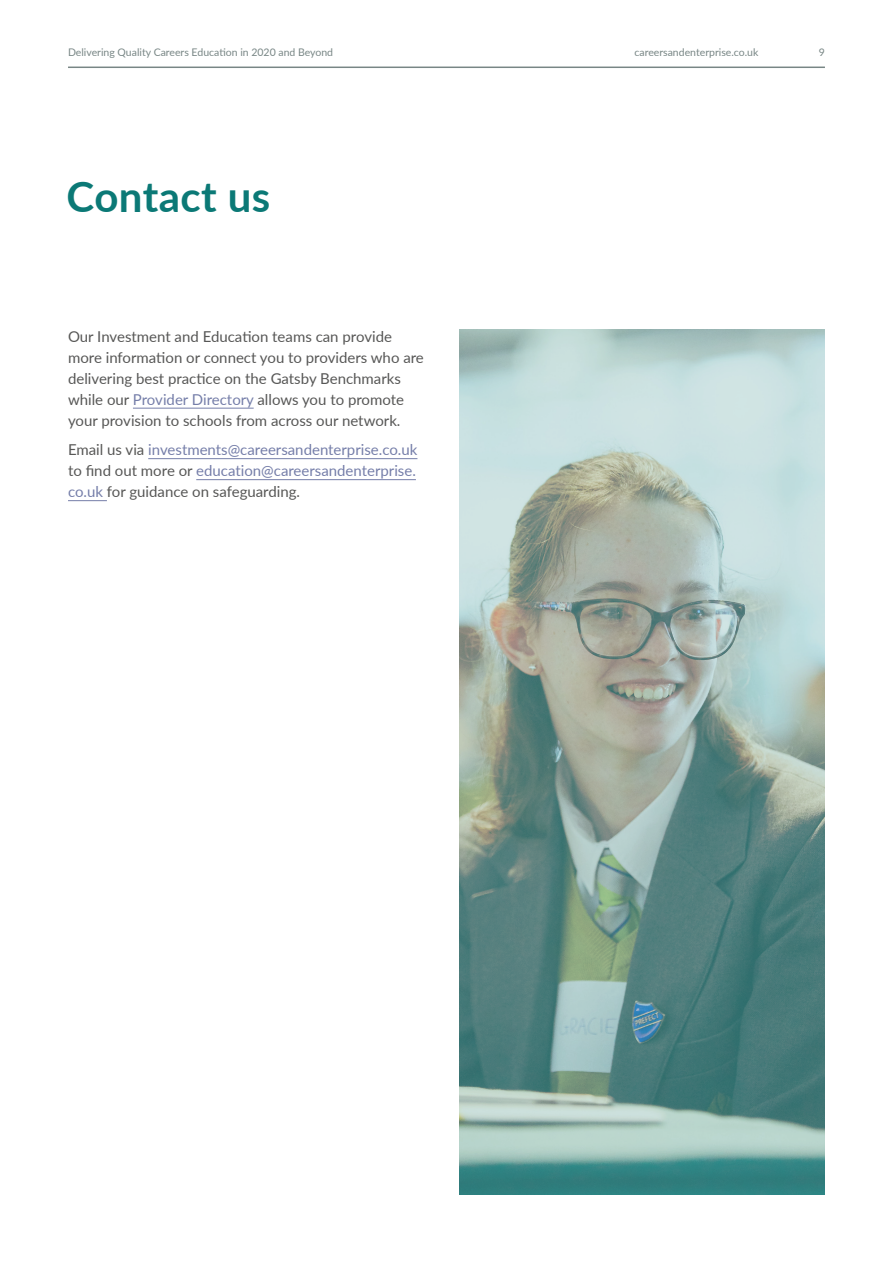
<style>
.page{position:relative;width:893px;height:1263px;background:#fff}
.page>*{position:absolute;margin:0;border:0;box-sizing:border-box;transform-origin:0 0}
.t1{font:700 42px "Lato";letter-spacing:.01em;color:#0b7976}
.t2{font:15px/21px "Lato";color:#575756}
.t3{font:15px/21px "Lato";color:#757ea9;text-align:justify}
.t4{font:10.5px "Lato";color:#788685}
.s1{color:#757ea9}
.s2{color:#575756}
</style>
<div class="page">
<svg style="left:459px;top:330px;width:366px;height:865px"></svg>
<hr style="left:133px;top:408px;width:121px;height:1px;background:#757ea9">
<hr style="left:148px;top:458px;width:269px;height:1px;background:#757ea9">
<hr style="left:196px;top:479px;width:220px;height:1px;background:#757ea9">
<hr style="left:68px;top:500px;width:39px;height:1px;background:#757ea9">
<hr style="left:68px;top:67px;width:757px;height:1px;background:#788685">
<p class="t4" style="left:68px;top:44px;width:267px">Delivering Quality Careers Education in 2020 and Beyond</p>
<p class="t4" style="left:634px;top:44px;width:125px">careersandenterprise.co.uk</p>
<p class="t4" style="left:819px;top:44px;width:8px">9</p>
<h1 class="t1" style="left:67px;top:166px;width:205px">Contact us</h1>
<p class="t2" style="left:68px;top:325px;width:357px">Our Investment and Education teams can provide more information or connect you to providers who are delivering best practice on the Gatsby Benchmarks while our <span class="s1">Provider Directory</span> allows you to promote your provision to schools from across our network.</p>
<p class="t3" style="left:68px;top:439px;width:351px"><span class="s2">Email us via</span> investments@careersandenterprise.co.uk <span class="s2">to find out more or</span> education@careersandenterprise. co.uk <span class="s2">for guidance on safeguarding.</span></p>
</div>
